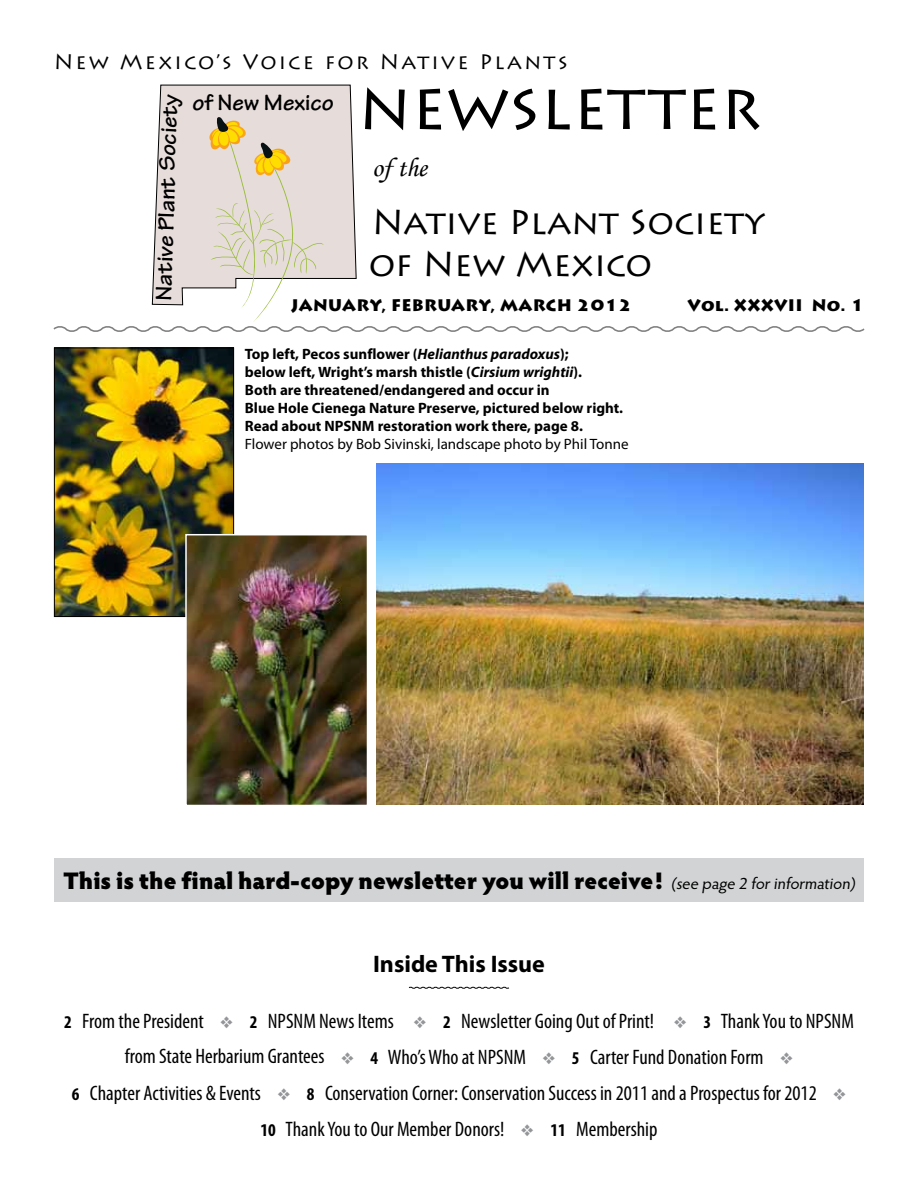
<style>
.page{position:relative;width:918px;height:1188px;background:#fff}
.page>*{position:absolute;margin:0;border:0;box-sizing:border-box;transform-origin:0 0}
.t1{font:66px "Lithos Pro";color:#000}
.t2{font:34.5px "Lithos Pro";color:#000}
.t3{font:27px "Monotype Corsiva";color:#000}
.t4{font:900 24px "Hypatia Sans Pro";letter-spacing:-.005em;color:#000}
.t5{font:700 24px "Myriad Pro";color:#000}
.t6{font:700 23.85px "Tekton Pro";color:#000}
.t7{font:condensed 21px/36px "Myriad Pro";color:#000;text-align:center}
.t8{font:21px "Lithos Pro";letter-spacing:.11em;color:#000}
.t9{font:900 16.5px "Lithos Pro";letter-spacing:.02em;color:#000}
.t10{font:700 15px/18px "Myriad Pro";color:#000}
.t11{font:15px "Myriad Pro";color:#000}
.s1{font-style:italic}
.s2{font-weight:400;font-size:16.5px}
.s3{font-weight:700;font-size:18px}
.s4{color:#939598}
</style>
<div class="page">
<svg style="left:408px;top:986px;width:101px;height:3px"></svg>
<div style="left:54px;top:859px;width:810px;height:43px;background:#d1d3d4"></div>
<img style="left:56px;top:350px;width:176px;height:265px">
<div style="left:54px;top:348px;width:180px;height:269px;border:1px solid #000"></div>
<img style="left:184px;top:533px;width:183px;height:272px">
<img style="left:376px;top:464px;width:487px;height:341px">
<svg style="left:159px;top:84px;width:193px;height:32px;background:#ddd3d2"></svg>
<svg style="left:53px;top:116px;width:812px;height:216px"></svg>
<p class="t8" style="left:54px;top:50px;width:515px">New Mexico’s Voice for Native Plants</p>
<p class="t6" style="left:153px;top:170px;width:78px;rotate:-87deg">Society</p>
<p class="t6" style="left:149px;top:300px;width:125px;rotate:-88deg">Native Plant</p>
<p class="t6" style="left:192px;top:88px;width:143px">of New Mexico</p>
<h1 class="t1" style="left:358px;top:68px;width:404px">newsletter</h1>
<p class="t3" style="left:372px;top:151px;width:57px">of the</p>
<h2 class="t2" style="left:372px;top:203px;width:394px">Native Plant Society</h2>
<h2 class="t2" style="left:369px;top:244px;width:285px">of New Mexico</h2>
<p class="t9" style="left:291px;top:295px;width:342px">JANUARY, FEBRUARY, MARCH 2012</p>
<p class="t9" style="left:687px;top:295px;width:178px">Vol. XXXVII No. 1</p>
<p class="t10" style="left:245px;top:344px;width:380px">Top left, Pecos sunflower (<span class="s1">Helianthus paradoxus</span>);<br>below left, Wright’s marsh thistle (<span class="s1">Cirsium wrightii</span>).<br>Both are threatened/endangered and occur in<br>Blue Hole Cienega Nature Preserve, pictured below right.<br>Read about NPSNM restoration work there, page 8.</p>
<p class="t11" style="left:245px;top:435px;width:385px">Flower photos by Bob Sivinski, landscape photo by Phil Tonne</p>
<p class="t4" style="left:63px;top:863px;width:796px">This is the final hard-copy newsletter you will receive! <span class="s2">(see page 2 for information)</span></p>
<p class="t5" style="left:373px;top:948px;width:173px">Inside This Issue</p>
<p class="t7" style="left:64px;top:1002px;width:791px"><span class="s3">2</span> From the President <span class="s4">❖</span> <span class="s3">2</span> NPSNM News Items <span class="s4">❖</span> <span class="s3">2</span> Newsletter Going Out of Print! <span class="s4">❖</span> <span class="s3">3</span> Thank You to NPSNM from State Herbarium Grantees <span class="s4">❖</span> <span class="s3">4</span> Who’s Who at NPSNM <span class="s4">❖</span> <span class="s3">5</span> Carter Fund Donation Form <span class="s4">❖<br></span><span class="s3">6</span> Chapter Activities &amp; Events <span class="s4">❖</span> <span class="s3">8</span> Conservation Corner: Conservation Success in 2011 and a Prospectus for 2012 <span class="s4">❖ </span><span class="s3">10</span> Thank You to Our Member Donors! <span class="s4">❖</span> <span class="s3">11</span> Membership</p>
</div>
